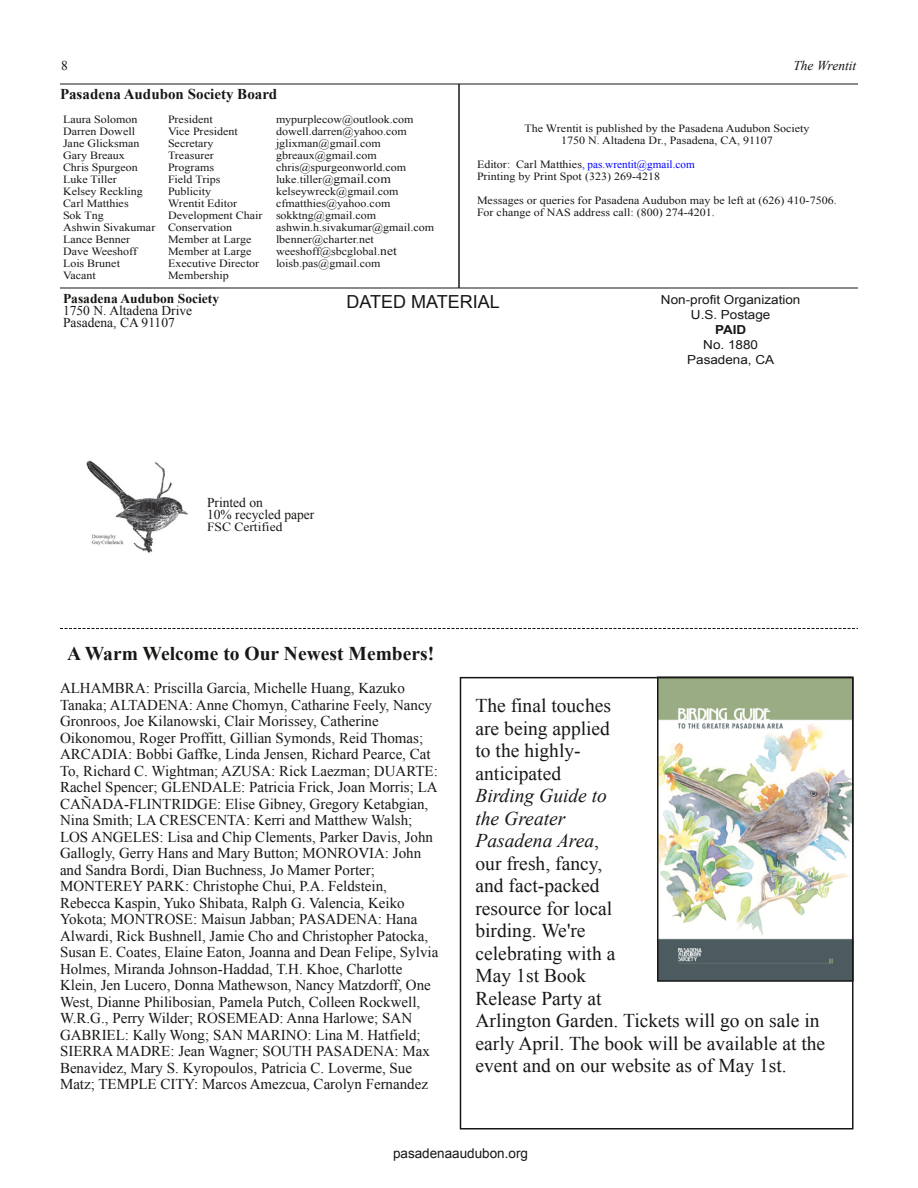
<style>
.page{position:relative;width:918px;height:1188px;background:#fff}
.page>*{position:absolute;margin:0;border:0;box-sizing:border-box;transform-origin:0 0}
.t1{font:19.5px/22.5px "Times New Roman";color:#181715}
.t2{font:700 19.5px "Times New Roman";color:#181715}
.t3{font:18px "Arial";color:#181715}
.t4{font:15px/16.5px "Times New Roman";color:#181715}
.t5{font:700 15px "Times New Roman";color:#181715}
.t6{font:13.5px/12px "Times New Roman";color:#181715}
.t7{font:700 13.5px "Times New Roman";color:#181715}
.t8{font:13.5px "Arial";color:#181715}
.t9{font:italic 13.5px "Times New Roman";color:#181715}
.t10{font:12.45px/15px "Arial";color:#181715;text-align:center;scale:1.09 1}
.t11{font:12.45px "Times New Roman";color:#181715;scale:1.09 1}
.t12{font:700 12.45px "Arial";color:#181715;scale:1.09 1}
.t13{font:11.1px/12px "Times New Roman";color:#181715;scale:1.09 1}
.s1{font-size:12.45px}
.s2{color:#00f}
.s3{font-style:italic}
</style>
<div class="page">
<hr style="left:60px;top:84px;width:798px;height:1px;background:#181715">
<hr style="left:60px;top:288px;width:798px;height:1px;background:#181715">
<svg style="left:60px;top:628px;width:798px;height:1px"></svg>
<img style="left:86px;top:460px;width:102px;height:93px">
<hr style="left:458px;top:84px;width:2px;height:204px;background:#181715">
<img style="left:660px;top:680px;width:191px;height:299px">
<div style="left:657px;top:676px;width:197px;height:306px;border:2px solid #181715"></div>
<div style="left:460px;top:677px;width:394px;height:453px;border:2px solid #181715"></div>
<p class="t6" style="left:61px;top:60px;width:8px">8</p>
<p class="t9" style="left:793px;top:58px;width:64px">The Wrentit</p>
<p class="t5" style="left:60px;top:86px;width:219px">Pasadena Audubon Society Board</p>
<p class="t13" style="left:63px;top:113px;width:70px">Laura Solomon</p>
<p class="t13" style="left:168px;top:113px;width:43px">President</p>
<p class="t13" style="left:276px;top:113px;width:128px">mypurplecow@outlook.com</p>
<p class="t13" style="left:63px;top:125px;width:68px">Darren Dowell</p>
<p class="t13" style="left:168px;top:125px;width:66px">Vice President</p>
<p class="t13" style="left:276px;top:125px;width:122px">dowell.darren@yahoo.com</p>
<p class="t13" style="left:63px;top:137px;width:72px">Jane Glicksman</p>
<p class="t13" style="left:168px;top:137px;width:43px">Secretary</p>
<p class="t13" style="left:276px;top:137px;width:98px">jglixman@gmail.com</p>
<p class="t13" style="left:63px;top:149px;width:58px">Gary Breaux</p>
<p class="t13" style="left:168px;top:149px;width:44px">Treasurer</p>
<p class="t13" style="left:276px;top:149px;width:94px">gbreaux@gmail.com</p>
<p class="t13" style="left:63px;top:161px;width:70px">Chris Spurgeon</p>
<p class="t13" style="left:168px;top:161px;width:44px">Programs</p>
<p class="t13" style="left:276px;top:161px;width:121px">chris@spurgeonworld.com</p>
<p class="t13" style="left:63px;top:173px;width:51px">Luke Tiller</p>
<p class="t13" style="left:168px;top:173px;width:50px">Field Trips</p>
<p class="t13" style="left:276px;top:173px;width:107px">luke.tiller@<span class="s1">gmail.com</span></p>
<p class="t13" style="left:63px;top:185px;width:75px">Kelsey Reckling</p>
<p class="t13" style="left:168px;top:185px;width:41px">Publicity</p>
<p class="t13" style="left:276px;top:185px;width:114px">kelseywreck@gmail.com</p>
<p class="t13" style="left:63px;top:197px;width:62px">Carl Matthies</p>
<p class="t13" style="left:168px;top:197px;width:65px">Wrentit Editor</p>
<p class="t13" style="left:276px;top:197px;width:106px">cfmatthies@yahoo.com</p>
<p class="t13" style="left:63px;top:209px;width:39px">Sok Tng</p>
<p class="t13" style="left:63px;top:209px;width:289px;text-indent:105px">Development Chair sokktng@gmail.com<br>Ashwin Sivakumar Conservation</p>
<p class="t13" style="left:276px;top:221px;width:147px">ashwin.h.sivakumar@gmail.com</p>
<p class="t13" style="left:63px;top:233px;width:63px">Lance Benner</p>
<p class="t13" style="left:168px;top:233px;width:78px">Member at Large</p>
<p class="t13" style="left:276px;top:233px;width:91px">lbenner@charter.net</p>
<p class="t13" style="left:63px;top:245px;width:70px">Dave Weeshoff</p>
<p class="t13" style="left:168px;top:245px;width:78px">Member at Large</p>
<p class="t13" style="left:276px;top:245px;width:112px">weeshoff@sbcglobal.<span class="s1">net</span></p>
<p class="t13" style="left:63px;top:257px;width:54px">Lois Brunet</p>
<p class="t13" style="left:168px;top:257px;width:85px">Executive Director</p>
<p class="t13" style="left:276px;top:257px;width:97px">loisb.pas@gmail.com</p>
<p class="t13" style="left:63px;top:269px;width:32px">Vacant</p>
<p class="t13" style="left:168px;top:269px;width:57px">Membership</p>
<p class="t13" style="left:524px;top:122px;width:263px;text-align:center">The Wrentit is published by the Pasadena Audubon Society<br>1750 N. Altadena Dr., Pasadena, CA, 91107</p>
<p class="t13" style="left:477px;top:158px;width:201px">Editor: Carl Matthies<span class="s2">, pas.wrentit@gmail.com<br></span>Printing by Print Spot (323) 269-4218</p>
<p class="t13" style="left:477px;top:194px;width:331px">Messages or queries for Pasadena Audubon may be left at (626) 410-7506.<br>For change of NAS address call: (800) 274-4201.</p>
<p class="t7" style="left:63px;top:291px;width:158px">Pasadena Audubon Society</p>
<p class="t6" style="left:63px;top:305px;width:131px">1750 N. Altadena Drive<br>Pasadena, CA 91107</p>
<p class="t3" style="left:346px;top:292px;width:155px">DATED MATERIAL</p>
<p class="t10" style="left:661px;top:292px;width:129px">Non-profit Organization<br>U.S. Postage</p>
<p class="t12" style="left:715px;top:323px;width:30px">PAID</p>
<p class="t10" style="left:687px;top:337px;width:81px">No. 1880<br>Pasadena, CA</p>
<p class="t6" style="left:207px;top:497px;width:109px">Printed on<br>10% recycled paper</p>
<p class="t11" style="left:207px;top:520px;width:71px">FSC Certified</p>
<h1 class="t2" style="left:67px;top:642px;width:369px">A Warm Welcome to Our Newest Members!</h1>
<p class="t4" style="left:60px;top:680px;width:380px">ALHAMBRA: Priscilla Garcia, Michelle Huang, Kazuko Tanaka; ALTADENA: Anne Chomyn, Catharine Feely, Nancy Gronroos, Joe Kilanowski, Clair Morissey, Catherine Oikonomou, Roger Proffitt, Gillian Symonds, Reid Thomas; ARCADIA: Bobbi Gaffke, Linda Jensen, Richard Pearce, Cat To, Richard C. Wightman; AZUSA: Rick Laezman; DUARTE:<br>Rachel Spencer; GLENDALE: Patricia Frick, Joan Morris; LA CAÑADA-FLINTRIDGE: Elise Gibney, Gregory Ketabgian, Nina Smith; LA CRESCENTA: Kerri and Matthew Walsh; LOS ANGELES: Lisa and Chip Clements, Parker Davis, John Gallogly, Gerry Hans and Mary Button; MONROVIA: John and Sandra Bordi, Dian Buchness, Jo Mamer Porter; MONTEREY PARK: Christophe Chui, P.A. Feldstein, Rebecca Kaspin, Yuko Shibata, Ralph G. Valencia, Keiko Yokota; MONTROSE: Maisun Jabban; PASADENA: Hana Alwardi, Rick Bushnell, Jamie Cho and Christopher Patocka, Susan E. Coates, Elaine Eaton, Joanna and Dean Felipe, Sylvia Holmes, Miranda Johnson-Haddad, T.H. Khoe, Charlotte Klein, Jen Lucero, Donna Mathewson, Nancy Matzdorff, One West, Dianne Philibosian, Pamela Putch, Colleen Rockwell, W.R.G., Perry Wilder; ROSEMEAD: Anna Harlowe; SAN GABRIEL: Kally Wong; SAN MARINO: Lina M. Hatfield; SIERRA MADRE: Jean Wagner; SOUTH PASADENA: Max Benavidez, Mary S. Kyropoulos, Patricia C. Loverme, Sue Matz; TEMPLE CITY: Marcos Amezcua, Carolyn Fernandez</p>
<h1 class="t1" style="left:476px;top:694px;width:137px">The final touches are being applied to the highly&shy;anticipated</h1>
<p class="t1" style="left:476px;top:784px;width:351px"><span class="s3">Birding Guide to<br>the Greater<br>Pasadena Area</span>,<br>our fresh, fancy,<br>and fact-packed<br>resource for local<br>birding. We're<br>celebrating with a<br>May 1st Book<br>Release Party at<br>Arlington Garden. Tickets will go on sale in early April. The book will be available at the event and on our website as of May 1st.</p>
<p class="t8" style="left:393px;top:1146px;width:137px">pasadenaaudubon.org</p>
</div>
